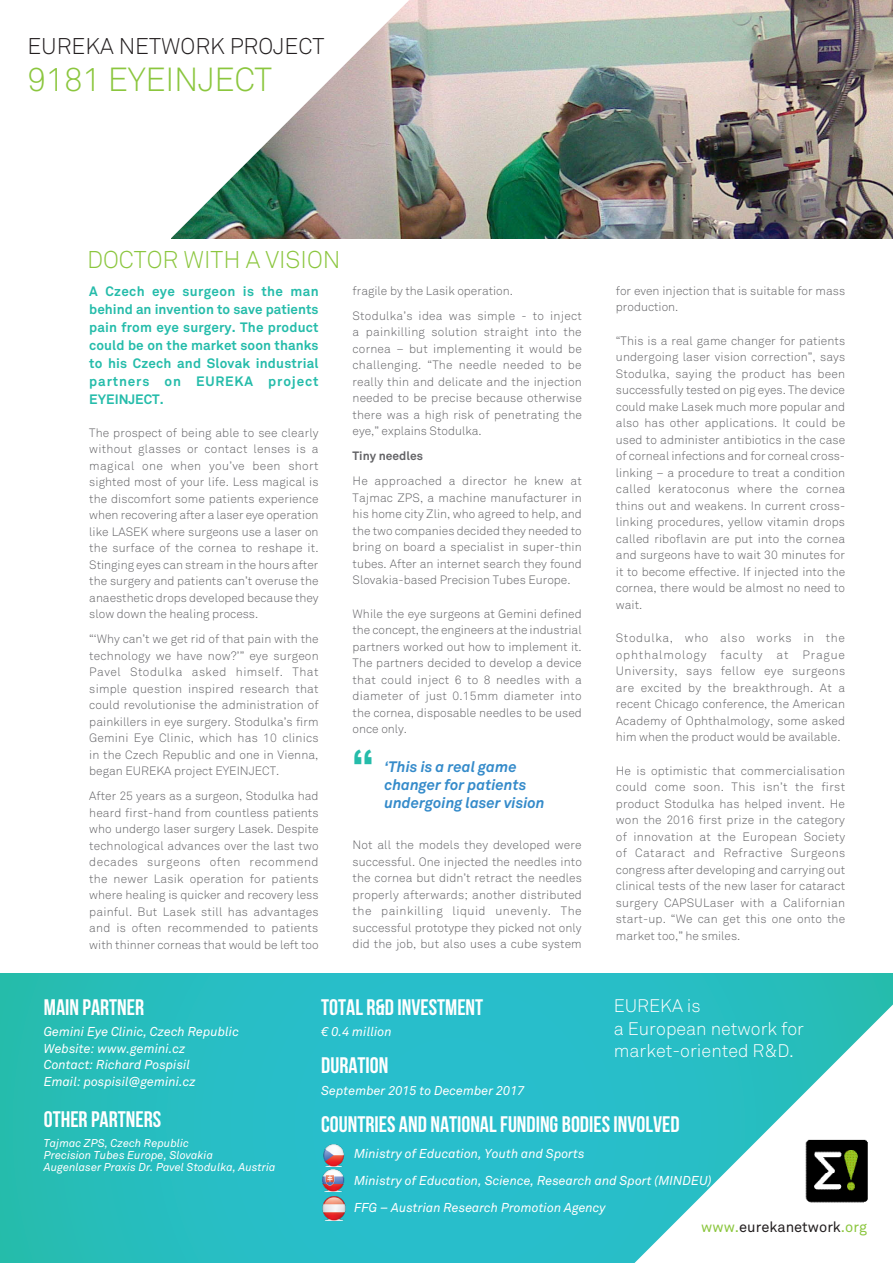
<style>
.page{position:relative;width:893px;height:1263px;background:#fff}
.page>*{position:absolute;margin:0;border:0;box-sizing:border-box;transform-origin:0 0}
.body{font:700 48px "Akkurat";color:#25bcaa}
.NEWS_TITLE{font:300 33px "Akkurat";letter-spacing:-.01em;color:#8bc63e}
.t1{font:300 24px "Akkurat";color:#8bc63e}
.t2{font:22.5px "Bebas Neue";color:#fff}
.NEWS_TITLE-2{font:300 22.5px "Akkurat";color:#231f20}
.t3{font:300 18px/22.5px "Akkurat";color:#fff}
.QUOTE{font:italic 700 15px/18px "Akkurat";color:#358bca}
.t4{font:14.7px "Akkurat";color:#231f20}
.t5{font:700 13.5px/18px "Akkurat";letter-spacing:.015em;color:#25bcaa;text-align:justify}
.t6{font:italic 12.75px/27px "Akkurat";color:#fff}
.t7{font:300 12px/16.5px "Akkurat";color:#636366;text-align:justify}
.t8{font:700 12px "Akkurat";color:#636366}
.t9{font:italic 11.25px "Akkurat";color:#fff}
.s1{color:#8bc63e}
</style>
<div class="page">
<img style="left:409px;top:0;width:484px;height:238px">
<svg style="left:0;top:974px;width:893px;height:289px;background:#27bdc3"></svg>
<svg style="left:171px;top:0;width:238px;height:239px"></svg>
<svg style="left:634px;top:1004px;width:259px;height:259px"></svg>
<img style="left:799px;top:1131px;width:88px;height:79px">
<img style="left:319px;top:1144px;width:30px;height:22px">
<img style="left:322px;top:1197px;width:23px;height:23px">
<img style="left:320px;top:1170px;width:32px;height:21px">
<p class="NEWS_TITLE-2" style="left:27px;top:33px;width:299px">EUREKA NETWORK PROJECT</p>
<p class="NEWS_TITLE" style="left:27px;top:60px;width:246px">9181 EYEINJECT</p>
<p class="t1" style="left:87px;top:246px;width:255px">DOCTOR WITH A VISION</p>
<p class="t5" style="left:89px;top:282px;width:231px">A Czech eye surgeon is the man behind an invention to save patients pain from eye surgery. The product could be on the market soon thanks to his Czech and Slovak industrial partners on EUREKA project EYEINJECT.</p>
<p class="t7" style="left:89px;top:424px;width:231px">The prospect of being able to see clearly without glasses or contact lenses is a magical one when you’ve been short sighted most of your life. Less magical is the discomfort some patients experience when recovering after a laser eye operation like LASEK where surgeons use a laser on the surface of the cornea to reshape it.<br>Stinging eyes can stream in the hours after the surgery and patients can’t overuse the anaesthetic drops developed because they slow down the healing process.</p>
<p class="t7" style="left:89px;top:631px;width:231px">“‘Why can’t we get rid of that pain with the technology we have now?’” eye surgeon Pavel Stodulka asked himself. That simple question inspired research that could revolutionise the administration of painkillers in eye surgery. Stodulka’s firm Gemini Eye Clinic, which has 10 clinics in the Czech Republic and one in Vienna, began EUREKA project EYEINJECT.</p>
<p class="t7" style="left:89px;top:788px;width:231px">After 25 years as a surgeon, Stodulka had heard first-hand from countless patients who undergo laser surgery Lasek. Despite technological advances over the last two decades surgeons often recommend the newer Lasik operation for patients where healing is quicker and recovery less painful. But Lasek still has advantages and is often recommended to patients with thinner corneas that would be left too</p>
<p class="t7" style="left:353px;top:282px;width:162px">fragile by the Lasik operation.</p>
<p class="t7" style="left:353px;top:307px;width:231px">Stodulka’s idea was simple - to inject a painkilling solution straight into the cornea – but implementing it would be challenging. “The needle needed to be really thin and delicate and the injection needed to be precise because otherwise there was a high risk of penetrating the eye,” explains Stodulka.</p>
<p class="t8" style="left:353px;top:448px;width:72px">Tiny needles</p>
<p class="t7" style="left:353px;top:473px;width:231px">He approached a director he knew at Tajmac ZPS, a machine manufacturer in his home city Zlin, who agreed to help, and the two companies decided they needed to bring on board a specialist in super-thin tubes. After an internet search they found Slovakia-based Precision Tubes Europe.</p>
<p class="t7" style="left:353px;top:605px;width:231px">While the eye surgeons at Gemini defined the concept, the engineers at the industrial partners worked out how to implement it.<br>The partners decided to develop a device that could inject 6 to 8 needles with a diameter of just 0.15mm diameter into the cornea, disposable needles to be used once only.</p>
<p class="body" style="left:351px;top:737px;width:25px">“</p>
<p class="QUOTE" style="left:384px;top:758px;width:162px">‘This is a real game changer for patients undergoing laser vision</p>
<p class="t7" style="left:353px;top:837px;width:231px">Not all the models they developed were successful. One injected the needles into the cornea but didn’t retract the needles properly afterwards; another distributed the painkilling liquid unevenly. The successful prototype they picked not only did the job, but also uses a cube system</p>
<p class="t2" style="left:44px;top:995px;width:102px">MAIN PARTNER</p>
<p class="t6" style="left:44px;top:1019px;width:197px">Gemini Eye Clinic, Czech Republic</p>
<p class="t6" style="left:44px;top:1035px;width:143px">Website: www.gemini.cz</p>
<p class="t6" style="left:44px;top:1052px;width:148px">Contact: Richard Pospisil</p>
<p class="t6" style="left:44px;top:1068px;width:153px">Email: pospisil@gemini.cz</p>
<p class="t2" style="left:321px;top:995px;width:163px">TOTAL R&amp;D INVESTMENT</p>
<p class="t6" style="left:321px;top:1019px;width:72px">€ 0.4 million</p>
<p class="t2" style="left:321px;top:1053px;width:69px">DURATION</p>
<p class="t6" style="left:321px;top:1077px;width:205px">September 2015 to December 2017</p>
<p class="t7" style="left:616px;top:282px;width:231px">for even injection that is suitable for mass production.</p>
<p class="t7" style="left:616px;top:332px;width:231px">“This is a real game changer for patients undergoing laser vision correction”, says Stodulka, saying the product has been successfully tested on pig eyes. The device could make Lasek much more popular and also has other applications. It could be used to administer antibiotics in the case of corneal infections and for corneal cross&shy;linking – a procedure to treat a condition called keratoconus where the cornea thins out and weakens. In current cross&shy;linking procedures, yellow vitamin drops called riboflavin are put into the cornea and surgeons have to wait 30 minutes for it to become effective. If injected into the cornea, there would be almost no need to wait.</p>
<p class="t7" style="left:616px;top:630px;width:231px">Stodulka, who also works in the ophthalmology faculty at Prague University, says fellow eye surgeons are excited by the breakthrough. At a recent Chicago conference, the American Academy of Ophthalmology, some asked him when the product would be available.</p>
<p class="t7" style="left:616px;top:762px;width:231px">He is optimistic that commercialisation could come soon. This isn’t the first product Stodulka has helped invent. He won the 2016 first prize in the category of innovation at the European Society of Cataract and Refractive Surgeons congress after developing and carrying out clinical tests of the new laser for cataract surgery CAPSULaser with a Californian start-up. “We can get this one onto the market too,” he smiles.</p>
<p class="t3" style="left:614px;top:995px;width:192px">EUREKA is<br>a European network for market-oriented R&amp;D.</p>
<p class="t2" style="left:44px;top:1107px;width:119px">OTHER PARTNERS</p>
<p class="t9" style="left:44px;top:1136px;width:147px">Tajmac ZPS, Czech Republic</p>
<p class="t9" style="left:44px;top:1148px;width:171px">Precision Tubes Europe, Slovakia</p>
<p class="t9" style="left:44px;top:1160px;width:233px">Augenlaser Praxis Dr. Pavel Stodulka, Austria</p>
<p class="t2" style="left:321px;top:1111px;width:360px">COUNTRIES AND NATIONAL FUNDING BODIES INVOLVED</p>
<p class="t6" style="left:354px;top:1141px;width:232px">Ministry of Education, Youth and Sports</p>
<p class="t6" style="left:354px;top:1168px;width:359px">Ministry of Education, Science, Research and Sport (MINDEU)<br>FFG – Austrian Research Promotion Agency</p>
<p class="t4" style="left:701px;top:1218px;width:167px"><span class="s1">www.</span>eurekanetwork<span class="s1">.org</span></p>
</div>
